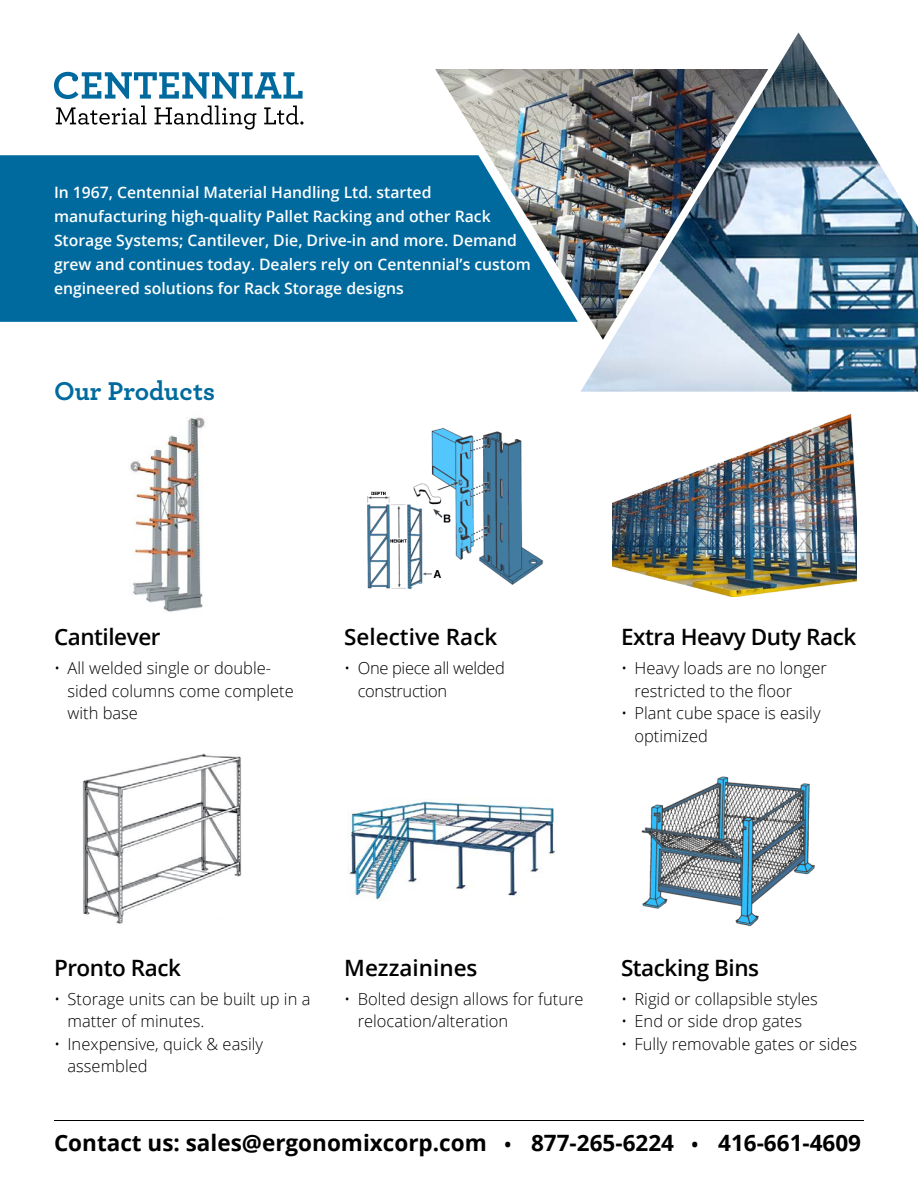
<style>
.page{position:relative;width:918px;height:1188px;background:#fff}
.page>*{position:absolute;margin:0;border:0;box-sizing:border-box;transform-origin:0 0}
.t1{font:700 27px "Archer";color:#006a9e}
.t2{font:700 22.5px "Open Sans";color:#000}
.t3{font:600 22.5px "Open Sans";letter-spacing:-.02em;color:#000}
.t4{font:600 22.5px "Open Sans";color:#000}
.t5{font:300 16.5px/22.5px "Open Sans";color:#000}
.t6{font:300 16.5px/22.5px "Open Sans";letter-spacing:-.02em;color:#000}
.t7{font:600 15.75px/24px "Open Sans";color:#fff}
.s1{font-size:18px}
</style>
<div class="page">
<div style="left:0;top:155px;width:435px;height:167px;background:#006a9e"></div>
<img style="left:130px;top:417px;width:75px;height:195px">
<img style="left:641px;top:776px;width:174px;height:151px">
<img style="left:367px;top:428px;width:177px;height:162px">
<img style="left:613px;top:414px;width:243px;height:182px">
<img style="left:347px;top:798px;width:209px;height:103px">
<img style="left:82px;top:753px;width:160px;height:171px">
<hr style="left:54px;top:1120px;width:810px;height:1px;background:#000">
<svg style="left:54px;top:72px;width:249px;height:27px"></svg>
<svg style="left:56px;top:106px;width:91px;height:19px"></svg>
<svg style="left:154px;top:106px;width:102px;height:24px"></svg>
<svg style="left:264px;top:106px;width:39px;height:19px"></svg>
<img style="left:580px;top:32px;width:338px;height:360px">
<img style="left:435px;top:69px;width:333px;height:271px">
<p class="t7" style="left:54px;top:180px;width:478px">In 1967, Centennial Material Handling Ltd. started manufacturing high-quality Pallet Racking and other Rack Storage Systems; Cantilever, Die, Drive-in and more. Demand grew and continues today. Dealers rely on Centennial’s custom engineered solutions for Rack Storage designs</p>
<p class="t1" style="left:54px;top:369px;width:163px">Our Products</p>
<p class="t3" style="left:54px;top:621px;width:108px">Cantilever</p>
<p class="t5" style="left:68px;top:657px;width:228px;text-indent:-14px">• All welded single or double&shy;sided columns come complete with base</p>
<p class="t4" style="left:344px;top:621px;width:155px">Selective Rack</p>
<p class="t6" style="left:358px;top:657px;width:149px;text-indent:-14px">• One piece all welded construction</p>
<p class="t3" style="left:621px;top:621px;width:237px">Extra Heavy Duty Rack</p>
<p class="t5" style="left:634px;top:657px;width:194px;text-indent:-14px">• Heavy loads are no longer restricted to the floor</p>
<p class="t5" style="left:634px;top:702px;width:188px;text-indent:-14px">• Plant cube space is easily optimized</p>
<p class="t3" style="left:54px;top:952px;width:128px">Pronto Rack</p>
<p class="t5" style="left:68px;top:987px;width:244px;text-indent:-14px">• Storage units can be built up in a matter of minutes.</p>
<p class="t5" style="left:68px;top:1032px;width:197px;text-indent:-14px">• Inexpensive, quick &amp; easily assembled</p>
<p class="t4" style="left:344px;top:952px;width:135px">Mezzainines</p>
<p class="t5" style="left:358px;top:987px;width:227px;text-indent:-14px">• Bolted design allows for future relocation/alteration</p>
<p class="t3" style="left:621px;top:952px;width:140px">Stacking Bins</p>
<p class="t5" style="left:621px;top:987px;width:198px">• Rigid or collapsible styles</p>
<p class="t5" style="left:621px;top:1010px;width:183px">• End or side drop gates</p>
<p class="t5" style="left:621px;top:1032px;width:238px">• Fully removable gates or sides</p>
<p class="t2" style="left:54px;top:1127px;width:809px">Contact us: sales@ergonomixcorp.com <span class="s1">•</span> 877-265-6224 <span class="s1">•</span> 416-661-4609</p>
</div>
